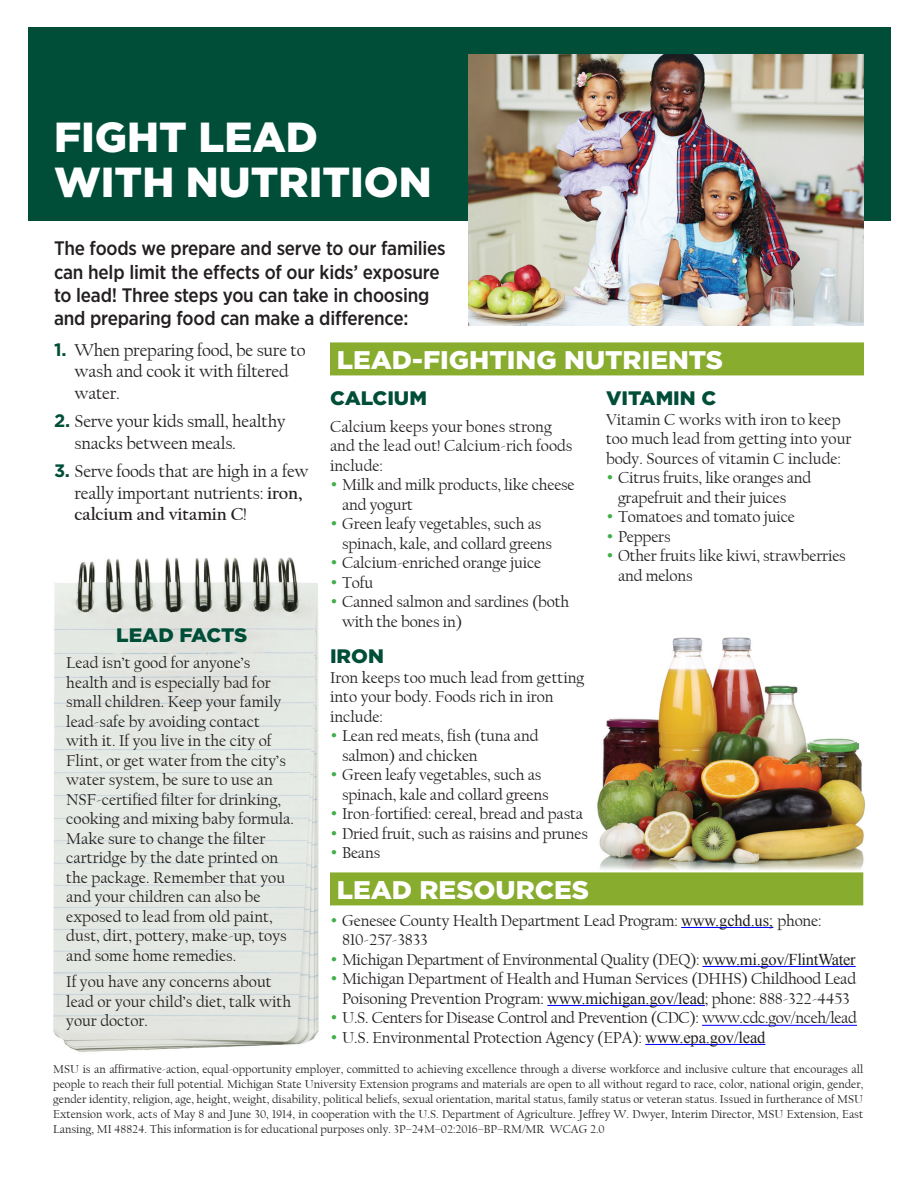
<style>
.page{position:relative;width:918px;height:1188px;background:#fff}
.page>*{position:absolute;margin:0;border:0;box-sizing:border-box;transform-origin:0 0}
.t1{font:900 42px/45px "Gotham";color:#fff}
.t2{font:900 25.5px "Gotham";color:#fff;scale:1.04 1}
.t3{font:500 19.5px/23.4px "Gotham Narrow";letter-spacing:-.01em;color:#231f20}
.t4{font:900 19.5px "Gotham";color:#004e38;scale:1.04 1}
.t5{font:18px/21.6px "Californian FB";letter-spacing:-.01em;color:#231f20}
.t6{font:16.5px/19.5px "Californian FB";letter-spacing:-.01em;color:#231f20}
.gp-fine_print{font:12px/15px "Californian FB";color:#231f20;text-align:justify}
.s1{font-family:"Gotham";font-weight:700;color:#004e38}
.s2{font-weight:700}
.s3{font-family:"Gotham";color:#40ae49}
.s4{font-family:"Times New Roman"}
</style>
<div class="page">
<img style="left:53px;top:557px;width:266px;height:495px">
<img style="left:597px;top:637px;width:268px;height:239px">
<div style="left:28px;top:27px;width:863px;height:193px;background:#004e38"></div>
<img style="left:468px;top:54px;width:396px;height:271px">
<div style="left:330px;top:342px;width:534px;height:33px;background:#88ac2e"></div>
<div style="left:330px;top:872px;width:533px;height:33px;background:#88ac2e"></div>
<hr style="left:681px;top:927px;width:92px;height:1px;background:#00f">
<hr style="left:702px;top:966px;width:154px;height:1px;background:#00f">
<hr style="left:547px;top:1005px;width:158px;height:1px;background:#00f">
<hr style="left:702px;top:1025px;width:155px;height:1px;background:#00f">
<hr style="left:645px;top:1044px;width:120px;height:1px;background:#00f">
<p class="t1" style="left:54px;top:115px;width:379px">FIGHT LEAD<br>WITH NUTRITION</p>
<p class="t3" style="left:54px;top:236px;width:393px">The foods we prepare and serve to our families can help limit the effects of our kids’ exposure to lead! Three steps you can take in choosing and preparing food can make a difference:</p>
<p class="t5" style="left:75px;top:339px;width:233px;text-indent:-21px"><span class="s1">1.</span> When preparing food, be sure to wash and cook it with filtered water.</p>
<p class="t5" style="left:75px;top:411px;width:213px;text-indent:-21px"><span class="s1">2.</span> Serve your kids small, healthy snacks between meals.</p>
<p class="t5" style="left:75px;top:461px;width:236px;text-indent:-21px"><span class="s1">3.</span> Serve foods that are high in a few really important nutrients: <span class="s2">iron, calcium and vitamin C</span>!</p>
<h1 class="t2" style="left:337px;top:342px;width:373px">LEAD-FIGHTING NUTRIENTS</h1>
<p class="t4" style="left:330px;top:385px;width:95px">CALCIUM</p>
<p class="t6" style="left:330px;top:417px;width:244px">Calcium keeps your bones strong and the lead out! Calcium-rich foods include:</p>
<p class="t6" style="left:342px;top:475px;width:234px;text-indent:-12px"><span class="s3">•</span> Milk and milk products, like cheese and yogurt</p>
<p class="t6" style="left:342px;top:514px;width:212px;text-indent:-12px"><span class="s3">•</span> Green leafy vegetables, such as spinach, kale, and collard greens</p>
<p class="t6" style="left:330px;top:553px;width:213px"><span class="s3">•</span> Calcium-enriched orange juice</p>
<p class="t6" style="left:330px;top:573px;width:45px"><span class="s3">•</span> Tofu</p>
<p class="t6" style="left:342px;top:592px;width:229px;text-indent:-12px"><span class="s3">•</span> Canned salmon and sardines (both with the bones in)</p>
<h2 class="t4" style="left:330px;top:643px;width:53px">IRON</h2>
<p class="t6" style="left:330px;top:668px;width:256px">Iron keeps too much lead from getting into your body. Foods rich in iron include:</p>
<p class="t6" style="left:342px;top:727px;width:198px;text-indent:-12px"><span class="s3">•</span> Lean red meats, fish (tuna and salmon) and chicken</p>
<p class="t6" style="left:342px;top:766px;width:208px;text-indent:-12px"><span class="s3">•</span> Green leafy vegetables, such as spinach, kale and collard greens</p>
<p class="t6" style="left:330px;top:805px;width:254px"><span class="s3">•</span> Iron-fortified: cereal, bread and pasta</p>
<p class="t6" style="left:330px;top:824px;width:259px"><span class="s3">•</span> Dried fruit, such as raisins and prunes</p>
<p class="t6" style="left:330px;top:844px;width:52px"><span class="s3">•</span> Beans</p>
<h2 class="t4" style="left:606px;top:385px;width:108px">VITAMIN C</h2>
<p class="t6" style="left:606px;top:410px;width:247px">Vitamin C works with iron to keep too much lead from getting into your body. Sources of vitamin C include:</p>
<p class="t6" style="left:618px;top:468px;width:195px;text-indent:-12px"><span class="s3">•</span> Citrus fruits, like oranges and grapefruit and their juices</p>
<p class="t6" style="left:606px;top:507px;width:190px"><span class="s3">•</span> Tomatoes and tomato juice</p>
<p class="t6" style="left:606px;top:527px;width:66px"><span class="s3">•</span> Peppers</p>
<p class="t6" style="left:618px;top:546px;width:229px;text-indent:-12px"><span class="s3">•</span> Other fruits like kiwi, strawberries and melons</p>
<p class="t4" style="left:116px;top:622px;width:128px">LEAD FACTS</p>
<p class="t6" style="left:66px;top:653px;width:229px">Lead isn’t good for anyone’s health and is especially bad for small children. Keep your family lead-safe by avoiding contact with it. If you live in the city of<br>Flint, or get water from the city’s water system, be sure to use an<br>NSF-certified filter for drinking, cooking and mixing baby formula.<br>Make sure to change the filter cartridge by the date printed on the package. Remember that you and your children can also be exposed to lead from old paint, dust, dirt, pottery, make-up, toys and some home remedies.</p>
<p class="t6" style="left:66px;top:972px;width:226px">If you have any concerns about lead or your child’s diet, talk with your doctor.</p>
<p class="gp-fine_print" style="left:53px;top:1062px;width:812px">MSU is an affirmative-action, equal-opportunity employer, committed to achieving excellence through a diverse workforce and inclusive culture that encourages all people to reach their full potential. Michigan State University Extension programs and materials are open to all without regard to race, color, national origin, gender, gender identity, religion, age, height, weight, disability, political beliefs, sexual orientation, marital status, family status or veteran status. Issued in furtherance of MSU Extension work, acts of May 8 and June 30, 1914, in cooperation with the U.S. Department of Agriculture. Jeffrey W. Dwyer, Interim Director, MSU Extension, East Lansing, MI 48824. This information is for educational purposes only. 3P–24M–02:2016–BP–RM/MR WCAG 2.0</p>
<h1 class="t2" style="left:337px;top:872px;width:244px">LEAD RESOURCES</h1>
<p class="t6" style="left:342px;top:911px;width:481px;text-indent:-12px"><span class="s3">•</span> Genesee County Health Department Lead Program: <span class="s4">www.gchd.us;</span> phone:<br>810-257-3833</p>
<p class="t6" style="left:330px;top:950px;width:527px"><span class="s3">•</span> Michigan Department of Environmental Quality (DEQ): <span class="s4">www.mi.gov/FlintWater</span></p>
<p class="t6" style="left:330px;top:969px;width:528px;text-align:center"><span class="s3">•</span> Michigan Department of Health and Human Services (DHHS) Childhood Lead<br>Poisoning Prevention Program: <span class="s4">www.michigan.gov/lead</span>; phone: 888-322-4453</p>
<p class="t6" style="left:330px;top:1008px;width:529px"><span class="s3">•</span> U.S. Centers for Disease Control and Prevention (CDC): www.cdc.gov/nceh/lead</p>
<p class="t6" style="left:330px;top:1028px;width:437px"><span class="s3">•</span> U.S. Environmental Protection Agency (EPA): <span class="s4">www.epa.gov/lead</span></p>
</div>
